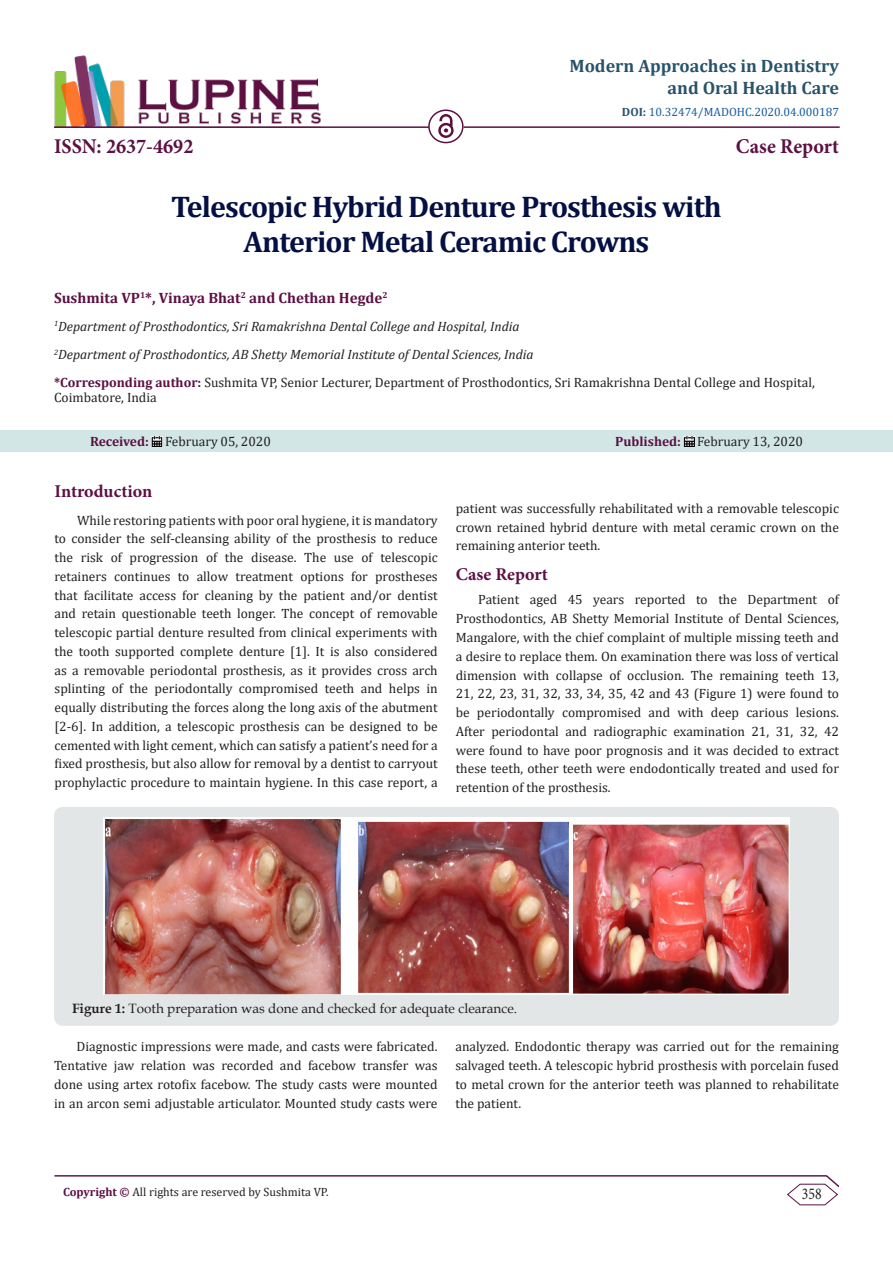
<style>
.page{position:relative;width:893px;height:1263px;background:#fff}
.page>*{position:absolute;margin:0;border:0;box-sizing:border-box;transform-origin:0 0}
.t1{font:700 30px/34.5px "Cambria";letter-spacing:-.03em;color:#041043;text-align:center}
.t2{font:700 21px "Minion Pro";color:#5c1043;scale:.96 1}
.t3{font:700 18px/21.6px "Cambria";color:#27536a;text-align:right}
.t4{font:700 18px "Minion Pro";color:#5c1043}
.t5{font:16.5px "Minion Pro";color:#231f20;scale:.83 1}
.t6{font:700 15px "Cambria";color:#5c1043}
.t7{font:13.5px/18.8px "Cambria";color:#231f20;text-align:justify}
.t8{font:italic 13.5px "Cambria";color:#231f20}
.t9{font:13.5px "Book Antiqua";color:#231f20}
.t10{font:12px "Cambria";color:#231f20}
.t11{font:12px "Cambria";color:#175d9e}
.s1{font-weight:700;color:#27536a}
.s2{font-weight:700;color:#5c1043}
.s3{font-weight:700}
</style>
<div class="page">
<hr style="left:54px;top:1175px;width:773px;height:1px;background:#5c1043">
<svg style="left:787px;top:1175px;width:52px;height:30px"></svg>
<img style="left:54px;top:55px;width:267px;height:71px">
<hr style="left:54px;top:126px;width:375px;height:2px;background:#5c1043">
<img style="left:438px;top:115px;width:15px;height:23px">
<div style="left:0;top:431px;width:893px;height:21px;background:#d2e6e6"></div>
<svg style="left:152px;top:436px;width:10px;height:11px"></svg>
<svg style="left:684px;top:436px;width:10px;height:11px"></svg>
<div style="left:428px;top:109px;width:36px;height:34px;border:2px solid #5c1043;border-radius:50%"></div>
<hr style="left:464px;top:126px;width:376px;height:2px;background:#5c1043">
<div style="left:54px;top:807px;width:785px;height:219px;background:#e3e6e6;border-radius:9px"></div>
<img style="left:103px;top:817px;width:687px;height:178px">
<p class="t3" style="left:569px;top:55px;width:271px">Modern Approaches in Dentistry and Oral Health Care</p>
<p class="t11" style="left:622px;top:105px;width:219px"><span class="s1">DOI:</span> 10.32474/MADOHC.2020.04.000187</p>
<p class="t2" style="left:54px;top:131px;width:147px">ISSN: 2637-4692</p>
<p class="t2" style="left:736px;top:131px;width:109px">Case Report</p>
<p class="t1" style="left:171px;top:189px;width:552px">Telescopic Hybrid Denture Prosthesis with<br>Anterior Metal Ceramic Crowns</p>
<p class="t6" style="left:54px;top:287px;width:335px">Sushmita VP<sup>1</sup>*, Vinaya Bhat<sup>2</sup> and Chethan Hegde<sup>2</sup></p>
<p class="t8" style="left:54px;top:317px;width:467px"><sup>1</sup>Department of Prosthodontics, Sri Ramakrishna Dental College and Hospital, India</p>
<p class="t8" style="left:54px;top:345px;width:481px"><sup>2</sup>Department of Prosthodontics, AB Shetty Memorial Institute of Dental Sciences, India</p>
<p class="t7" style="left:54px;top:375px;width:762px;line-height:15px"><span class="s2">*Corresponding author:</span> Sushmita VP, Senior Lecturer, Department of Prosthodontics, Sri Ramakrishna Dental College and Hospital,<br>Coimbatore, India</p>
<p class="t7" style="left:90px;top:431px;width:182px"><span class="s2">Received:</span> February 05, 2020</p>
<p class="t7" style="left:615px;top:431px;width:189px"><span class="s2">Published:</span> February 13, 2020</p>
<p class="t4" style="left:55px;top:478px;width:99px">Introduction</p>
<p class="t7" style="left:55px;top:510px;width:385px;text-indent:22px">While restoring patients with poor oral hygiene, it is mandatory to consider the self-cleansing ability of the prosthesis to reduce the risk of progression of the disease. The use of telescopic retainers continues to allow treatment options for prostheses that facilitate access for cleaning by the patient and/or dentist and retain questionable teeth longer. The concept of removable telescopic partial denture resulted from clinical experiments with the tooth supported complete denture [1]. It is also considered as a removable periodontal prosthesis, as it provides cross arch splinting of the periodontally compromised teeth and helps in equally distributing the forces along the long axis of the abutment [2-6]. In addition, a telescopic prosthesis can be designed to be cemented with light cement, which can satisfy a patient’s need for a fixed prosthesis, but also allow for removal by a dentist to carryout prophylactic procedure to maintain hygiene. In this case report, a</p>
<p class="t7" style="left:456px;top:499px;width:385px">patient was successfully rehabilitated with a removable telescopic crown retained hybrid denture with metal ceramic crown on the remaining anterior teeth.</p>
<p class="t4" style="left:456px;top:561px;width:94px">Case Report</p>
<p class="t7" style="left:456px;top:590px;width:385px;text-indent:22px">Patient aged 45 years reported to the Department of Prosthodontics, AB Shetty Memorial Institute of Dental Sciences, Mangalore, with the chief complaint of multiple missing teeth and a desire to replace them. On examination there was loss of vertical dimension with collapse of occlusion. The remaining teeth 13, 21, 22, 23, 31, 32, 33, 34, 35, 42 and 43 (Figure 1) were found to be periodontally compromised and with deep carious lesions.<br>After periodontal and radiographic examination 21, 31, 32, 42 were found to have poor prognosis and it was decided to extract these teeth, other teeth were endodontically treated and used for retention of the prosthesis.</p>
<p class="t9" style="left:72px;top:999px;width:447px"><span class="s3">Figure 1:</span> Tooth preparation was done and checked for adequate clearance.</p>
<p class="t7" style="left:54px;top:1037px;width:385px;text-indent:22px">Diagnostic impressions were made, and casts were fabricated.<br>Tentative jaw relation was recorded and facebow transfer was done using artex rotofix facebow. The study casts were mounted in an arcon semi adjustable articulator. Mounted study casts were</p>
<p class="t7" style="left:455px;top:1037px;width:385px">analyzed. Endodontic therapy was carried out for the remaining salvaged teeth. A telescopic hybrid prosthesis with porcelain fused to metal crown for the anterior teeth was planned to rehabilitate the patient.</p>
<p class="t10" style="left:63px;top:1185px;width:267px"><span class="s2">Copyright ©</span> All rights are reserved by Sushmita VP.</p>
<p class="t5" style="left:802px;top:1183px;width:25px">358</p>
</div>
